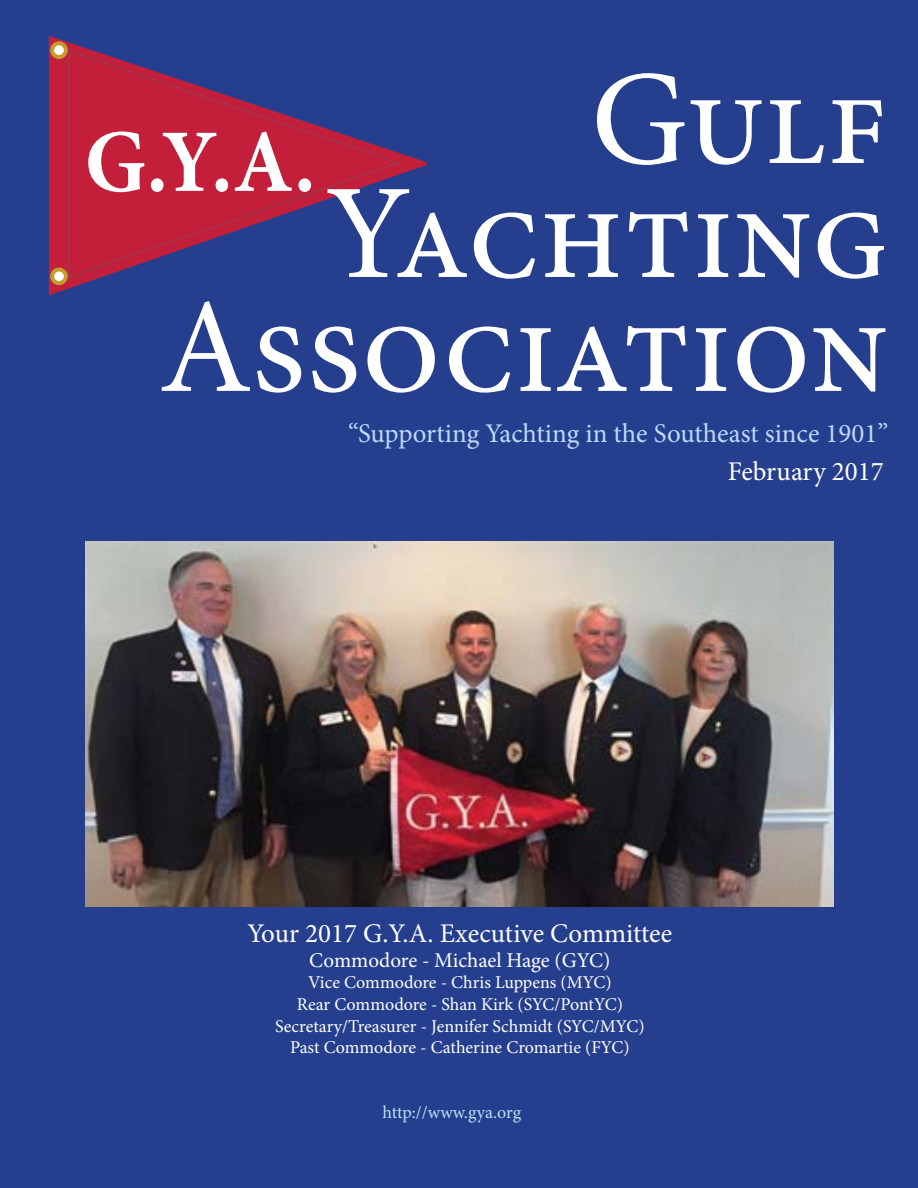
<style>
.page{position:relative;width:918px;height:1188px;background:#253f8e}
.page>*{position:absolute;margin:0;border:0;box-sizing:border-box;transform-origin:0 0}
.t1{font:135px "Minion Pro";color:#fff}
.t2{font:700 89.4px "Minion Pro";color:#fff;scale:.95 1}
.t3{font:27px "Minion Pro";color:#fff}
.t4{font:27px "Minion Pro";color:#bcdaff}
.t5{font:21px "Minion Pro";letter-spacing:-.005em;color:#fff}
.t6{font:18px/21.6px "Minion Pro";color:#fff;text-align:center}
.t7{font:18px "Minion Pro";letter-spacing:.005em;color:#bce0f5}
</style>
<div class="page">
<svg style="left:49px;top:36px;width:378px;height:259px"></svg>
<svg style="left:68px;top:50px;width:332px;height:228px"></svg>
<div style="left:52px;top:270px;width:14px;height:13px;background:#fff;border-radius:50%"></div>
<div style="left:50px;top:268px;width:18px;height:17px;border:4px solid #c79c2c;border-radius:50%"></div>
<div style="left:52px;top:43px;width:14px;height:14px;background:#fff;border-radius:50%"></div>
<div style="left:50px;top:41px;width:18px;height:18px;border:4px solid #c79c2c;border-radius:50%"></div>
<img style="left:86px;top:541px;width:748px;height:366px">
<p class="t1" style="left:591px;top:29px;width:299px">Gulf</p>
<p class="t1" style="left:325px;top:143px;width:564px">Yachting</p>
<p class="t1" style="left:159px;top:257px;width:731px">Association</p>
<p class="t4" style="left:348px;top:416px;width:542px">“Supporting Yachting in the Southeast since 1901”</p>
<p class="t3" style="left:728px;top:453px;width:158px">February 2017</p>
<p class="t2" style="left:85px;top:99px;width:245px">G.Y.A.</p>
<p class="t3" style="left:247px;top:915px;width:426px">Your 2017 G.Y.A. Executive Committee</p>
<p class="t5" style="left:309px;top:946px;width:303px">Commodore - Michael Hage (GYC)</p>
<p class="t6" style="left:308px;top:972px;width:305px">Vice Commodore - Chris Luppens (MYC)</p>
<p class="t6" style="left:275px;top:994px;width:371px">Rear Commodore - Shan Kirk (SYC/PontYC)<br>Secretary/Treasurer - Jennifer Schmidt (SYC/MYC)</p>
<p class="t6" style="left:290px;top:1037px;width:341px">Past Commodore - Catherine Cromartie (FYC)</p>
<p class="t7" style="left:382px;top:1100px;width:140px">http://www.gya.org</p>
</div>
